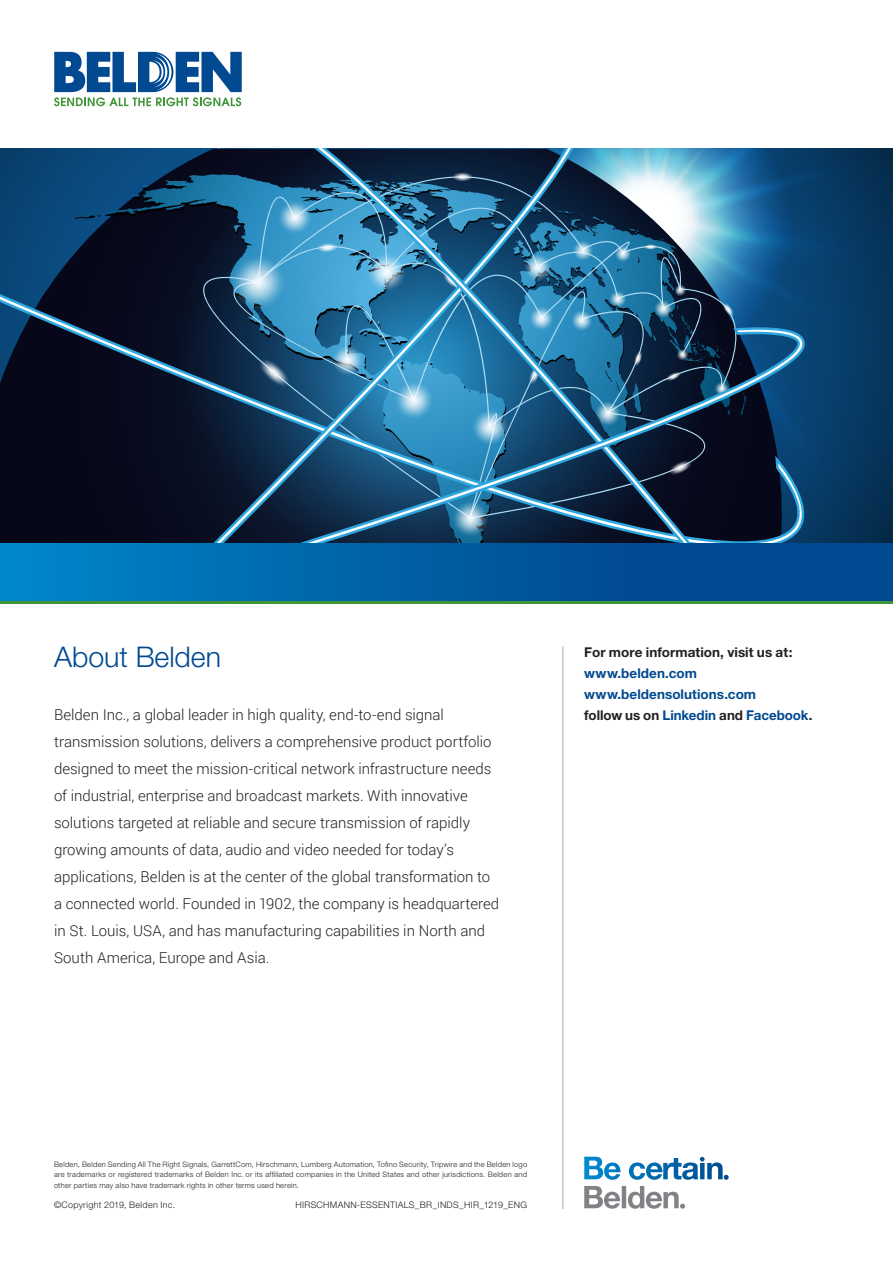
<style>
.page{position:relative;width:893px;height:1263px;background:#fff}
.page>*{position:absolute;margin:0;border:0;box-sizing:border-box;transform-origin:0 0}
.t1{font:300 28.5px "Helvetica Neue";color:#014990}
.t2{font:300 15px/27px "Roboto";color:#231f20}
.t3{font:700 13.5px/21px "Helvetica Neue";color:#014990}
.t4{font:700 13.5px "Helvetica Neue";letter-spacing:.005em;color:#231f20}
.t5{font:300 9px "Helvetica Neue LT Std";letter-spacing:.03em;color:#231f20}
.t6{font:300 7.5px/10.5px "Helvetica Neue";letter-spacing:.035em;color:#231f20;text-align:justify}
.s1{color:#231f20}
</style>
<div class="page">
<svg style="left:54px;top:52px;width:188px;height:54px"></svg>
<svg style="left:876px;top:149px;width:17px;height:280px;background:#063357"></svg>
<svg style="left:0;top:149px;width:57px;height:134px;background:#094474"></svg>
<svg style="left:787px;top:149px;width:89px;height:388px;background:#073a64"></svg>
<svg style="left:0;top:283px;width:816px;height:261px;background:#0f365a"></svg>
<svg style="left:109px;top:149px;width:103px;height:176px;background:#091f3a"></svg>
<svg style="left:212px;top:149px;width:575px;height:176px;background:#377194"></svg>
<svg style="left:0;top:325px;width:808px;height:219px;background:#1b405f"></svg>
<svg style="left:584px;top:1157px;width:145px;height:23px"></svg>
<svg style="left:584px;top:1186px;width:101px;height:23px"></svg>
<div style="left:0;top:551px;width:893px;height:53px;background:linear-gradient(to right,#3f9537,#3f9537)"></div>
<div style="left:0;top:544px;width:893px;height:56px;background:linear-gradient(to right,#0082c7,#013c83)"></div>
<hr style="left:563px;top:646px;width:1px;height:563px;background:#a8a9ad">
<h1 class="t1" style="left:54px;top:639px;width:169px">About Belden</h1>
<p class="t4" style="left:584px;top:644px;width:210px">For more information, visit us at:</p>
<p class="t3" style="left:584px;top:662px;width:173px">www.belden.com www.beldensolutions.com</p>
<p class="t2" style="left:54px;top:701px;width:391px">Belden Inc., a global leader in high quality, end-to-end signal</p>
<p class="t3" style="left:584px;top:704px;width:230px"><span class="s1">follow us on</span> Linkedin <span class="s1">and</span> Facebook<span class="s1">.</span></p>
<p class="t2" style="left:54px;top:728px;width:447px">transmission solutions, delivers a comprehensive product portfolio designed to meet the mission-critical network infrastructure needs of industrial, enterprise and broadcast markets. With innovative solutions targeted at reliable and secure transmission of rapidly growing amounts of data, audio and video needed for today’s applications, Belden is at the center of the global transformation to a connected world. Founded in 1902, the company is headquartered in St. Louis, USA, and has manufacturing capabilities in North and South America, Europe and Asia.</p>
<p class="t6" style="left:54px;top:1159px;width:475px">Belden, Belden Sending All The Right Signals, GarrettCom, Hirschmann, Lumberg Automation, Tofino Security, Tripwire and the Belden logo are trademarks or registered trademarks of Belden Inc. or its affiliated companies in the United States and other jurisdictions. Belden and other parties may also have trademark rights in other terms used herein.</p>
<p class="t5" style="left:54px;top:1199px;width:123px">©Copyright 2019, Belden Inc.</p>
<p class="t5" style="left:296px;top:1199px;width:233px">HIRSCHMANN-ESSENTIALS_BR_INDS_HIR_1219_ENG</p>
</div>
